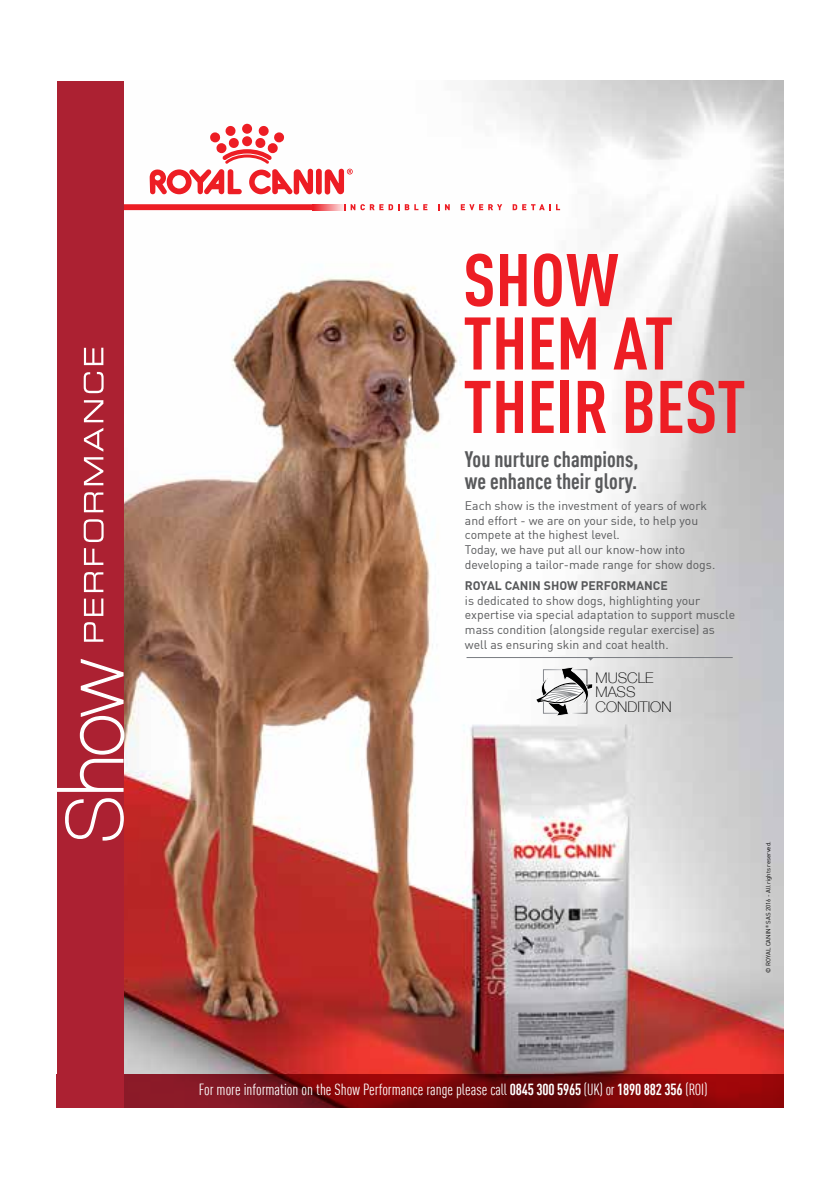
<style>
.page{position:relative;width:840px;height:1191px;background:#fff}
.page>*{position:absolute;margin:0;border:0;box-sizing:border-box;transform-origin:0 0}
.t1{font:700 condensed 73.2px/63.4px "DINOT";color:#ed1d24}
.t2{font:700 condensed 22px/22px "DINOT";color:#58595b}
.t3{font:condensed 15.8px "DINOT";color:#fff}
.t4{font:100 14.6px/15px "Helvetica Neue";color:#000}
.t5{font:12.2px/14.6px "DINOT";color:#58595b}
.t6{font:700 12.2px "DINOT";color:#58595b}
.t7{font:6px "DINOT";color:#000}
.s1{font-weight:700}
</style>
<div class="page">
<img style="left:123px;top:81px;width:659px;height:993px">
<svg style="left:123px;top:204px;width:189px;height:6px"></svg>
<svg style="left:358px;top:204px;width:69px;height:6px"></svg>
<svg style="left:438px;top:204px;width:11px;height:6px"></svg>
<svg style="left:460px;top:204px;width:42px;height:6px"></svg>
<svg style="left:512px;top:204px;width:47px;height:6px"></svg>
<svg style="left:312px;top:204px;width:46px;height:6px"></svg>
<div style="left:316px;top:169px;width:5px;height:25px;background:#ed1d24;border-radius:3px"></div>
<svg style="left:324px;top:169px;width:28px;height:25px"></svg>
<svg style="left:242px;top:124px;width:10px;height:10px"></svg>
<svg style="left:150px;top:126px;width:163px;height:68px"></svg>
<svg style="left:123px;top:1074px;width:659px;height:33px;background:#7d0a0f"></svg>
<div style="left:57px;top:81px;width:66px;height:1026px;background:#ac2132"></div>
<svg style="left:57px;top:658px;width:68px;height:183px"></svg>
<svg style="left:84px;top:622px;width:19px;height:19px"></svg>
<svg style="left:84px;top:598px;width:19px;height:18px"></svg>
<svg style="left:84px;top:572px;width:19px;height:20px"></svg>
<svg style="left:84px;top:548px;width:19px;height:17px"></svg>
<svg style="left:84px;top:519px;width:19px;height:23px"></svg>
<svg style="left:84px;top:492px;width:19px;height:20px"></svg>
<svg style="left:84px;top:428px;width:19px;height:57px"></svg>
<svg style="left:84px;top:400px;width:19px;height:22px"></svg>
<svg style="left:84px;top:372px;width:19px;height:21px"></svg>
<svg style="left:84px;top:348px;width:19px;height:17px"></svg>
<hr style="left:466px;top:657px;width:266px;height:1px;background:#797c82">
<svg style="left:587px;top:658px;width:6px;height:2px"></svg>
<svg style="left:535px;top:666px;width:57px;height:50px"></svg>
<h1 class="t1" style="left:463px;top:247px;width:284px">SHOW<br>THEM AT<br>THEIR BEST</h1>
<h2 class="t2" style="left:464px;top:448px;width:175px">You nurture champions, we enhance their glory.</h2>
<p class="t5" style="left:464px;top:498px;width:252px">Each show is the investment of years of work and effort - we are on your side, to help you compete at the highest level.<br>Today, we have put all our know-how into developing a tailor-made range for show dogs.</p>
<p class="t6" style="left:464px;top:578px;width:204px">ROYAL CANIN SHOW PERFORMANCE</p>
<p class="t5" style="left:464px;top:593px;width:271px">is dedicated to show dogs, highlighting your expertise via special adaptation to support muscle mass condition (alongside regular exercise) as well as ensuring skin and coat health.</p>
<p class="t4" style="left:595px;top:669px;width:78px">MUSCLE<br>MASS<br>CONDITION</p>
<p class="t3" style="left:199px;top:1079px;width:510px">For more information on the Show Performance range please call <span class="s1">0845 300 5965</span> (UK) or <span class="s1">1890 882 356</span> (ROI)</p>
<p class="t7" style="left:764px;top:972px;width:133px;rotate:-90deg">© ROYAL CANIN<sup>®</sup> SAS 2016 - All rights reserved.</p>
</div>
